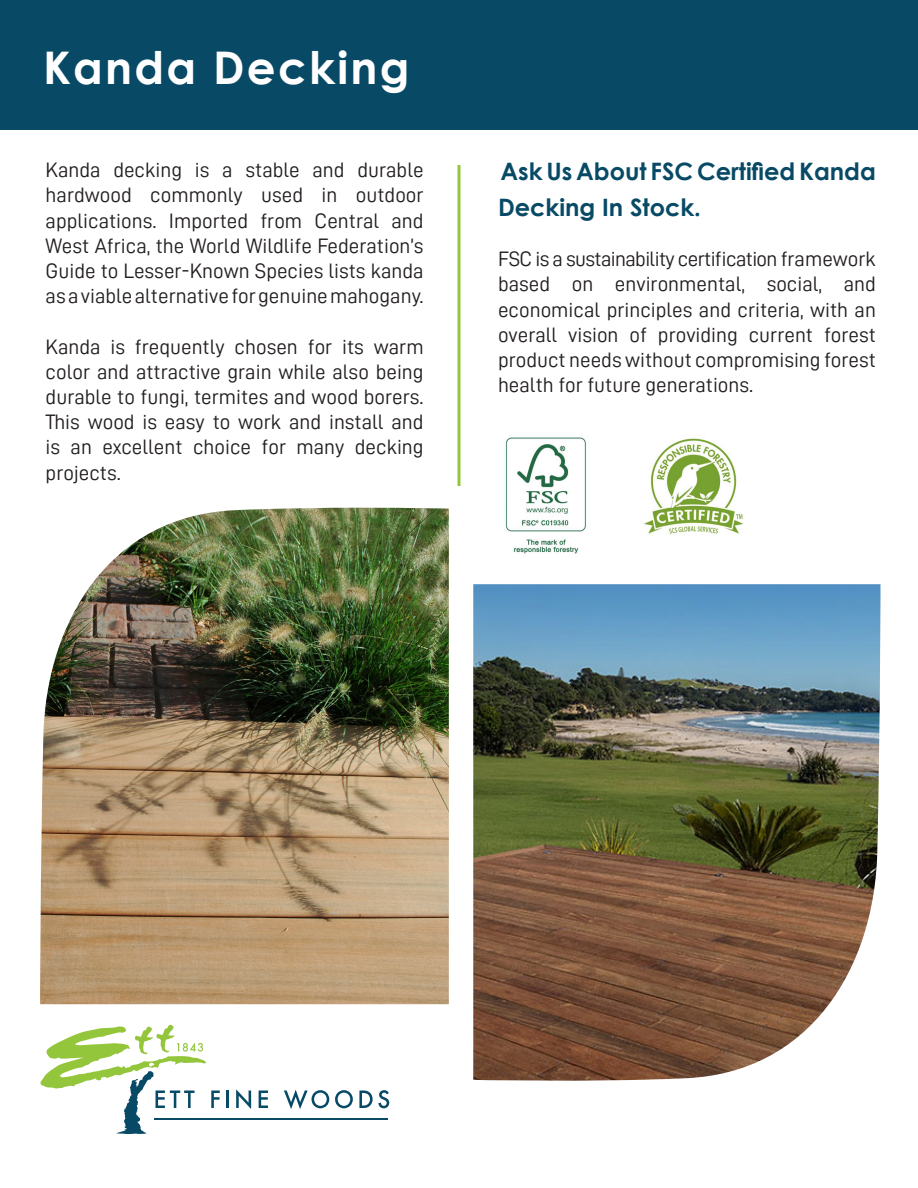
<style>
.page{position:relative;width:918px;height:1188px;background:#fff}
.page>*{position:absolute;margin:0;border:0;box-sizing:border-box;transform-origin:0 0}
.t1{font:700 45px "Century Gothic";letter-spacing:.05em;color:#fff}
.t2{font:700 24px/36px "Century Gothic";color:#084a66}
.t3{font:21px/25.2px "D DIN";color:#231f20;text-align:justify}
</style>
<div class="page">
<div style="left:0;top:0;width:918px;height:130px;background:#084a66"></div>
<hr style="left:458px;top:165px;width:2px;height:321px;background:#94c63c">
<img style="left:40px;top:508px;width:409px;height:496px">
<img style="left:473px;top:584px;width:407px;height:497px">
<svg style="left:40px;top:1025px;width:180px;height:109px"></svg>
<hr style="left:226px;top:1091px;width:3px;height:17px;background:#084a66">
<svg style="left:236px;top:1089px;width:15px;height:20px"></svg>
<svg style="left:259px;top:1091px;width:9px;height:17px"></svg>
<svg style="left:284px;top:1090px;width:45px;height:19px"></svg>
<svg style="left:335px;top:1090px;width:18px;height:18px"></svg>
<svg style="left:359px;top:1090px;width:30px;height:18px"></svg>
<hr style="left:155px;top:1118px;width:233px;height:2px;background:#084a66">
<img style="left:505px;top:436px;width:239px;height:118px">
<p class="t1" style="left:43px;top:40px;width:368px">Kanda Decking</p>
<p class="t3" style="left:46px;top:157px;width:380px">Kanda decking is a stable and durable hardwood commonly used in outdoor applications. Imported from Central and West Africa, the World Wildlife Federation’s Guide to Lesser-Known Species lists kanda as a viable alternative for genuine mahogany.</p>
<p class="t3" style="left:46px;top:333px;width:380px">Kanda is frequently chosen for its warm color and attractive grain while also being durable to fungi, termites and wood borers.<br>This wood is easy to work and install and is an excellent choice for many decking projects.</p>
<p class="t2" style="left:498px;top:152px;width:379px">Ask Us About FSC Certified Kanda<br>Decking In Stock.</p>
<p class="t3" style="left:498px;top:246px;width:380px">FSC is a sustainability certification framework based on environmental, social, and economical principles and criteria, with an overall vision of providing current forest product needs without compromising forest health for future generations.</p>
</div>
